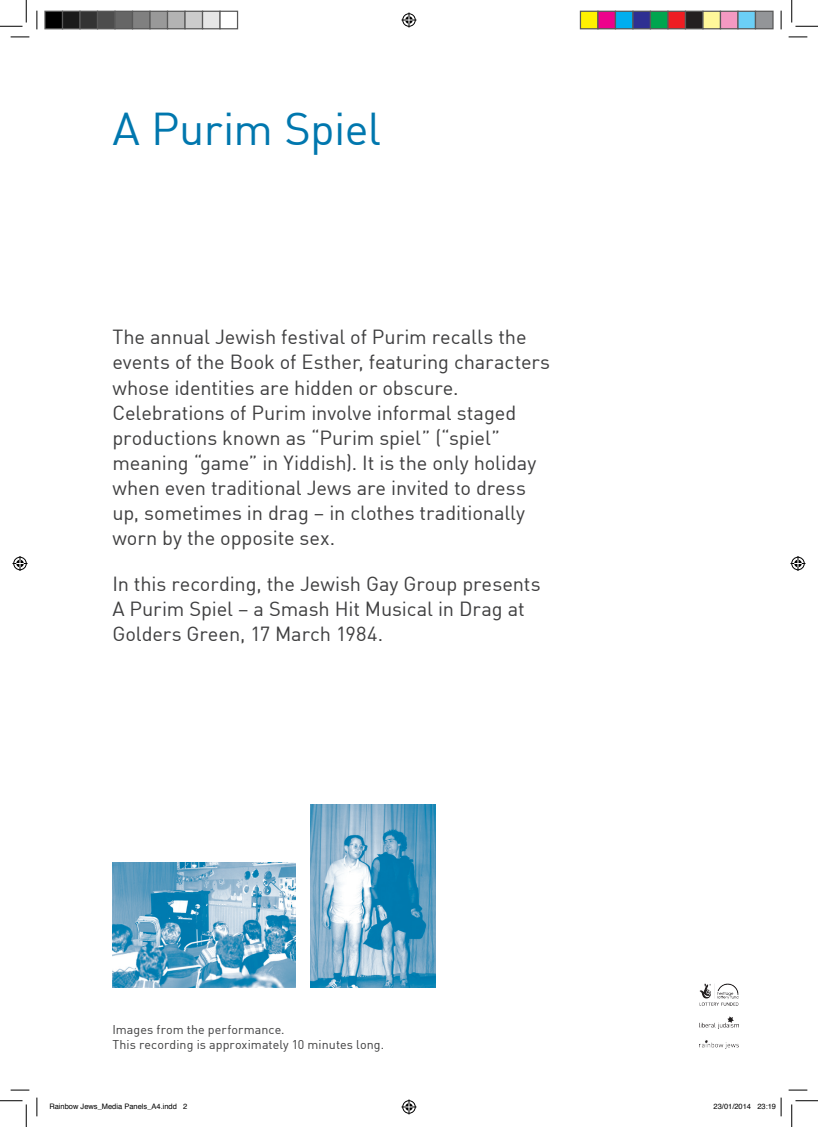
<style>
.page{position:relative;width:818px;height:1127px;background:#fff}
.page>*{position:absolute;margin:0;border:0;box-sizing:border-box;transform-origin:0 0}
.Introduction{font:45px "DIN";letter-spacing:-.015em;color:#0077ae}
.Body{font:20px/25px "DIN";letter-spacing:-.005em;color:#3e3e3f}
.Paragraph_Style_1{font:12.5px "DIN";letter-spacing:.005em;color:#3e3e3f}
.t1{font:7.5px "Helvetica";color:#000}
</style>
<div class="page">
<img style="left:112px;top:862px;width:184px;height:125px">
<img style="left:310px;top:804px;width:126px;height:183px">
<img style="left:701px;top:1016px;width:37px;height:11px">
<img style="left:699px;top:983px;width:39px;height:23px">
<img style="left:699px;top:1040px;width:39px;height:8px">
<svg style="left:11px;top:36px;width:18px;height:2px"></svg>
<svg style="left:788px;top:36px;width:19px;height:2px"></svg>
<svg style="left:11px;top:1089px;width:18px;height:1px"></svg>
<svg style="left:788px;top:1089px;width:19px;height:1px"></svg>
<svg style="left:36px;top:11px;width:2px;height:18px"></svg>
<svg style="left:36px;top:1097px;width:2px;height:18px"></svg>
<svg style="left:780px;top:11px;width:2px;height:18px"></svg>
<svg style="left:0;top:0;width:27px;height:27px"></svg>
<svg style="left:0;top:1100px;width:27px;height:26px"></svg>
<svg style="left:791px;top:0;width:27px;height:27px"></svg>
<svg style="left:791px;top:1100px;width:27px;height:26px"></svg>
<svg style="left:401px;top:13px;width:15px;height:15px"></svg>
<svg style="left:401px;top:1099px;width:15px;height:15px"></svg>
<svg style="left:13px;top:556px;width:15px;height:15px"></svg>
<svg style="left:790px;top:556px;width:15px;height:15px"></svg>
<div style="left:45px;top:11px;width:18px;height:18px;background:#000"></div>
<div style="left:44px;top:11px;width:19px;height:18px;border:1px solid #595959"></div>
<div style="left:63px;top:11px;width:17px;height:18px;background:#1a1a1a"></div>
<div style="left:62px;top:11px;width:19px;height:18px;border:1px solid #595959"></div>
<div style="left:80px;top:11px;width:18px;height:18px;background:#333"></div>
<div style="left:79px;top:11px;width:19px;height:18px;border:1px solid #595959"></div>
<div style="left:98px;top:11px;width:17px;height:18px;background:#4d4d4d"></div>
<div style="left:97px;top:11px;width:19px;height:18px;border:1px solid #595959"></div>
<div style="left:115px;top:11px;width:18px;height:18px;background:#666"></div>
<div style="left:114px;top:11px;width:19px;height:18px;border:1px solid #595959"></div>
<div style="left:133px;top:11px;width:17px;height:18px;background:#808080"></div>
<div style="left:132px;top:11px;width:19px;height:18px;border:1px solid #595959"></div>
<div style="left:150px;top:11px;width:18px;height:18px;background:#999"></div>
<div style="left:149px;top:11px;width:19px;height:18px;border:1px solid #595959"></div>
<div style="left:168px;top:11px;width:17px;height:18px;background:#b3b3b3"></div>
<div style="left:167px;top:11px;width:19px;height:18px;border:1px solid #595959"></div>
<div style="left:185px;top:11px;width:18px;height:18px;background:#ccc"></div>
<div style="left:184px;top:11px;width:19px;height:18px;border:1px solid #595959"></div>
<div style="left:203px;top:11px;width:17px;height:18px;background:#e6e6e6"></div>
<div style="left:202px;top:11px;width:19px;height:18px;border:1px solid #595959"></div>
<div style="left:219px;top:11px;width:19px;height:18px;border:1px solid #595959"></div>
<div style="left:580px;top:11px;width:18px;height:18px;background:#fff101"></div>
<div style="left:580px;top:11px;width:18px;height:18px;border:1px solid #595959"></div>
<div style="left:598px;top:11px;width:17px;height:18px;background:#ed028c"></div>
<div style="left:597px;top:11px;width:19px;height:18px;border:1px solid #595959"></div>
<div style="left:615px;top:11px;width:18px;height:18px;background:#00aeef"></div>
<div style="left:615px;top:11px;width:18px;height:18px;border:1px solid #595959"></div>
<div style="left:633px;top:11px;width:17px;height:18px;background:#2e3092"></div>
<div style="left:632px;top:11px;width:19px;height:18px;border:1px solid #595959"></div>
<div style="left:650px;top:11px;width:18px;height:18px;background:#00a54f"></div>
<div style="left:650px;top:11px;width:18px;height:18px;border:1px solid #595959"></div>
<div style="left:668px;top:11px;width:17px;height:18px;background:#ee1d23"></div>
<div style="left:667px;top:11px;width:19px;height:18px;border:1px solid #595959"></div>
<div style="left:685px;top:11px;width:18px;height:18px;background:#231f20"></div>
<div style="left:685px;top:11px;width:18px;height:18px;border:1px solid #595959"></div>
<div style="left:703px;top:11px;width:17px;height:18px;background:#fff79a"></div>
<div style="left:702px;top:11px;width:19px;height:18px;border:1px solid #595959"></div>
<div style="left:720px;top:11px;width:18px;height:18px;background:#f499c2"></div>
<div style="left:720px;top:11px;width:18px;height:18px;border:1px solid #595959"></div>
<div style="left:738px;top:11px;width:17px;height:18px;background:#6bcff6"></div>
<div style="left:737px;top:11px;width:19px;height:18px;border:1px solid #595959"></div>
<div style="left:755px;top:11px;width:18px;height:18px;background:#939598"></div>
<div style="left:755px;top:11px;width:18px;height:18px;border:1px solid #595959"></div>
<svg style="left:780px;top:1097px;width:2px;height:18px"></svg>
<p class="Introduction" style="left:112px;top:101px;width:270px">A Purim Spiel</p>
<p class="Body" style="left:112px;top:324px;width:439px">The annual Jewish festival of Purim recalls the events of the Book of Esther, featuring characters whose identities are hidden or obscure.<br>Celebrations of Purim involve informal staged productions known as “Purim spiel” (“spiel” meaning “game” in Yiddish). It is the only holiday when even traditional Jews are invited to dress up, sometimes in drag – in clothes traditionally worn by the opposite sex.</p>
<p class="Body" style="left:112px;top:570px;width:430px">In this recording, the Jewish Gay Group presents<br>A Purim Spiel – a Smash Hit Musical in Drag at<br>Golders Green, 17 March 1984.</p>
<p class="Paragraph_Style_1" style="left:112px;top:1021px;width:174px">Images from the performance.</p>
<p class="Paragraph_Style_1" style="left:112px;top:1036px;width:273px">This recording is approximately 10 minutes long.</p>
<p class="t1" style="left:49px;top:1100px;width:139px">Rainbow Jews_Media Panels_A4.indd 2</p>
<p class="t1" style="left:713px;top:1100px;width:64px">23/01/2014 23:19</p>
</div>
